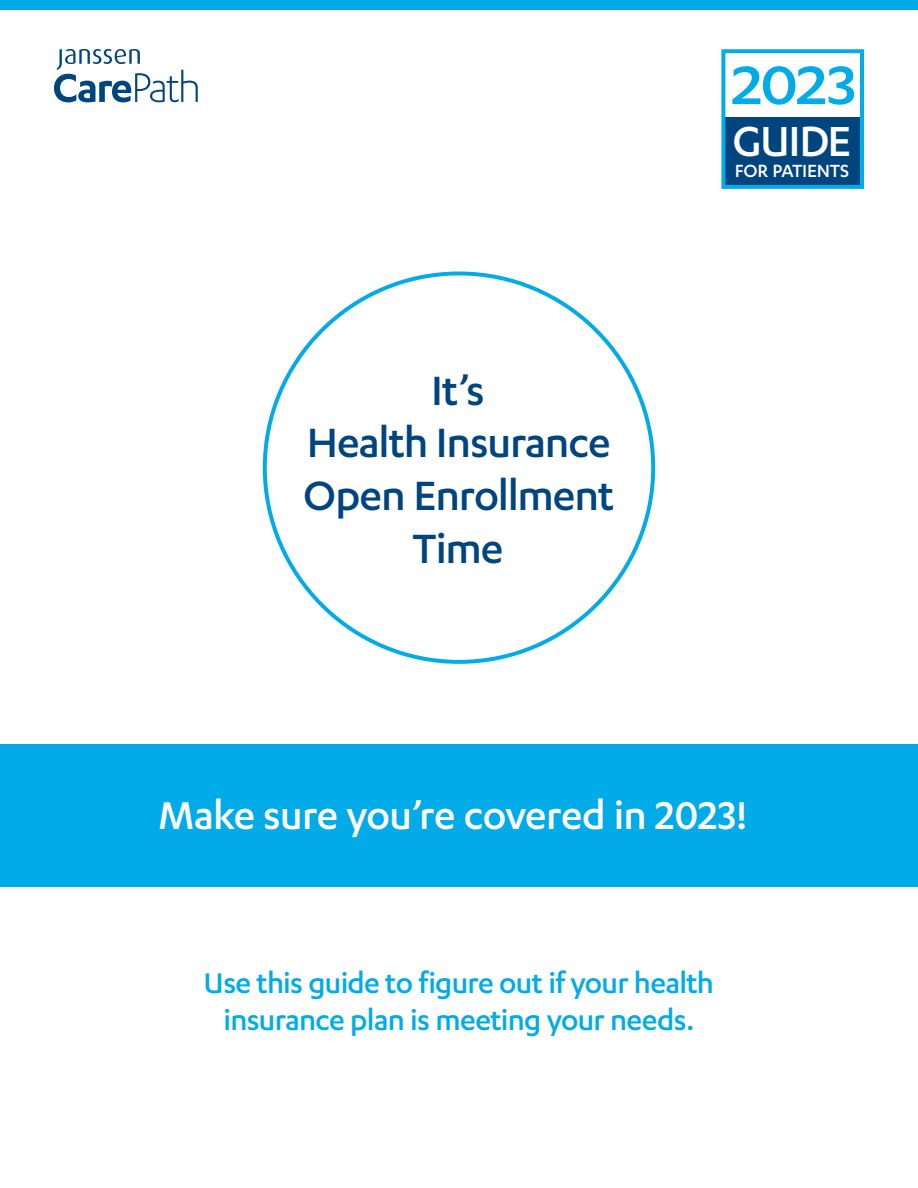
<style>
.page{position:relative;width:918px;height:1188px;background:#fff}
.page>*{position:absolute;margin:0;border:0;box-sizing:border-box;transform-origin:0 0}
.t1{font:500 62.7px "Karbon";color:#00abe7;scale:1.14 1}
.t2{font:500 48.9px "Karbon";letter-spacing:-.03em;color:#fff}
.t3{font:500 47.55px/52.8px "Karbon";letter-spacing:-.025em;color:#01457f;text-align:center}
.t4{font:500 45px "Karbon";letter-spacing:-.01em;color:#fff}
.t5{font:500 33px/37.5px "Karbon";letter-spacing:-.025em;color:#00abe7;text-align:center}
.t6{font:500 20.4px "Karbon";letter-spacing:-.015em;color:#fff}
</style>
<div class="page">
<svg style="left:54px;top:49px;width:144px;height:53px"></svg>
<div style="left:0;top:744px;width:918px;height:142px;background:#00abe7"></div>
<div style="left:725px;top:117px;width:135px;height:68px;background:#01457f"></div>
<div style="left:721px;top:49px;width:143px;height:140px;border:4px solid #00abe7"></div>
<div style="left:0;top:0;width:918px;height:9px;background:#00abe7"></div>
<h1 class="t1" style="left:732px;top:50px;width:111px">2023</h1>
<h3 class="t3" style="left:303px;top:362px;width:313px">It’s<br>Health Insurance<br>Open Enrollment<br>Time</h3>
<h2 class="t2" style="left:733px;top:113px;width:121px">GUIDE</h2>
<p class="t6" style="left:735px;top:159px;width:116px">FOR PATIENTS</p>
<h3 class="t4" style="left:158px;top:790px;width:591px">Make sure you’re covered in 2023!</h3>
<p class="t5" style="left:204px;top:963px;width:512px">Use this guide to figure out if your health insurance plan is meeting your needs.</p>
</div>
